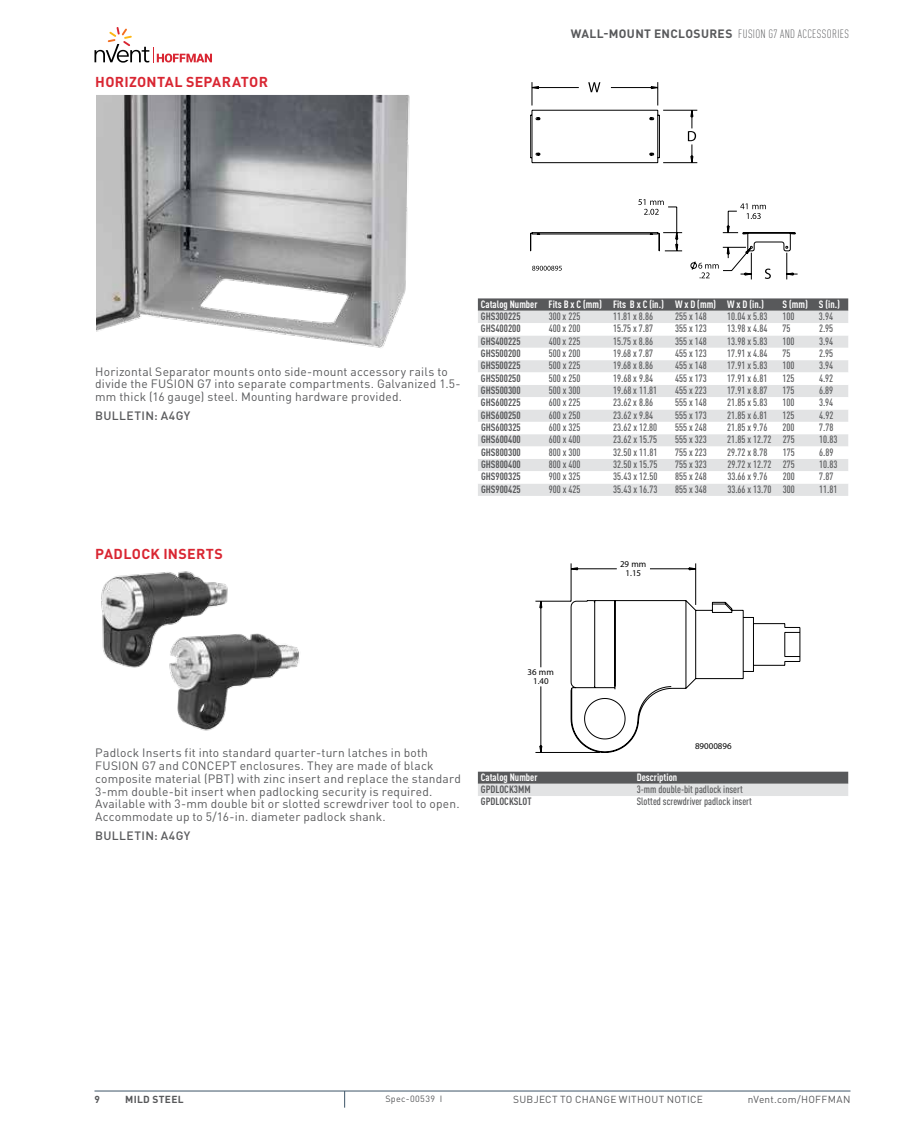
<style>
.page{position:relative;width:918px;height:1134px;background:#fff}
.page>*{position:absolute;margin:0;border:0;box-sizing:border-box;transform-origin:0 0}
.t1{font:700 14.25px "DIN Pro";letter-spacing:.02em;color:#d92632}
.t2{font:12px/12.8px "DIN Pro";letter-spacing:.015em;color:#58595b}
.t3{font:300 condensed 12px "DIN Pro";letter-spacing:.03em;color:#58595b}
.t4{font:500 12px "DIN Pro";letter-spacing:.035em;color:#58595b}
.t5{font:500 condensed 10.5px "DIN Pro";color:#58595b}
.t6{font:700 condensed 10.5px "DIN Pro";color:#58595b}
.t7{font:700 condensed 10.5px "DIN Pro";color:#fff}
.t8{font:10.2px "DIN Pro";letter-spacing:.025em;color:#58595b}
.t9{font:700 10.2px "DIN Pro";letter-spacing:.035em;color:#58595b}
.t10{font:9px "DIN Pro";letter-spacing:.04em;color:#58595b}
.t11{font:8.85px/9.6px "Arial";color:#000;text-align:center}
.s1{font-weight:700;font-stretch:normal}
</style>
<div class="page">
<svg style="left:95px;top:27px;width:117px;height:36px"></svg>
<hr style="left:94px;top:1091px;width:756px;height:1px;background:#3d5567">
<svg style="left:344px;top:1091px;width:1px;height:17px"></svg>
<img style="left:98px;top:97px;width:312px;height:251px">
<div style="left:95px;top:94px;width:324px;height:263px;border:1px solid #fff"></div>
<svg style="left:530px;top:82px;width:268px;height:197px"></svg>
<svg style="left:638px;top:199px;width:26px;height:16px"></svg>
<svg style="left:532px;top:266px;width:30px;height:5px"></svg>
<svg style="left:588px;top:82px;width:12px;height:10px"></svg>
<svg style="left:688px;top:131px;width:8px;height:10px"></svg>
<svg style="left:765px;top:269px;width:6px;height:10px"></svg>
<svg style="left:740px;top:203px;width:26px;height:16px"></svg>
<svg style="left:698px;top:263px;width:21px;height:15px"></svg>
<svg style="left:478px;top:298px;width:370px;height:13px;background:#626264"></svg>
<div style="left:478px;top:311px;width:370px;height:185px;background:#e2e3e4"></div>
<svg style="left:478px;top:323px;width:370px;height:161px"></svg>
<img style="left:101px;top:571px;width:199px;height:160px">
<svg style="left:535px;top:563px;width:265px;height:190px"></svg>
<svg style="left:478px;top:772px;width:370px;height:24px;background:#9fa0a1"></svg>
<h1 class="t1" style="left:95px;top:70px;width:174px">HORIZONTAL SEPARATOR</h1>
<p class="t3" style="left:571px;top:25px;width:279px"><span class="s1">WALL-MOUNT ENCLOSURES</span> FUSION G7 AND ACCESSORIES</p>
<p class="t2" style="left:95px;top:364px;width:367px">Horizontal Separator mounts onto side-mount accessory rails to divide the FUSION G7 into separate compartments. Galvanized 1.5- mm thick (16 gauge) steel. Mounting hardware provided.</p>
<p class="t4" style="left:95px;top:406px;width:96px">BULLETIN: A4GY</p>
<p class="t7" style="left:481px;top:296px;width:285px">Catalog Number Fits B x C (mm) Fits B x C (in.) W x D (mm) W x D (in.)</p>
<p class="t7" style="left:783px;top:296px;width:59px">S (mm) S (in.)</p>
<p class="t6" style="left:481px;top:308px;width:41px">GHS300225</p>
<p class="t5" style="left:549px;top:308px;width:33px">300 x 225</p>
<p class="t5" style="left:613px;top:308px;width:42px">11.81 x 8.86</p>
<p class="t5" style="left:675px;top:308px;width:33px">255 x 148</p>
<p class="t5" style="left:727px;top:308px;width:42px">10.04 x 5.83</p>
<p class="t5" style="left:783px;top:308px;width:14px">100</p>
<p class="t5" style="left:819px;top:308px;width:16px">3.94</p>
<p class="t6" style="left:481px;top:321px;width:41px">GHS400200</p>
<p class="t5" style="left:549px;top:321px;width:33px">400 x 200</p>
<p class="t5" style="left:613px;top:321px;width:42px">15.75 x 7.87</p>
<p class="t5" style="left:675px;top:321px;width:33px">355 x 123</p>
<p class="t5" style="left:727px;top:321px;width:42px">13.98 x 4.84</p>
<p class="t5" style="left:783px;top:321px;width:10px">75</p>
<p class="t5" style="left:819px;top:321px;width:16px">2.95</p>
<p class="t6" style="left:481px;top:333px;width:41px">GHS400225</p>
<p class="t5" style="left:549px;top:333px;width:33px">400 x 225</p>
<p class="t5" style="left:613px;top:333px;width:42px">15.75 x 8.86</p>
<p class="t5" style="left:675px;top:333px;width:33px">355 x 148</p>
<p class="t5" style="left:727px;top:333px;width:42px">13.98 x 5.83</p>
<p class="t5" style="left:783px;top:333px;width:14px">100</p>
<p class="t5" style="left:819px;top:333px;width:16px">3.94</p>
<p class="t6" style="left:481px;top:345px;width:41px">GHS500200</p>
<p class="t5" style="left:549px;top:345px;width:33px">500 x 200</p>
<p class="t5" style="left:613px;top:345px;width:42px">19.68 x 7.87</p>
<p class="t5" style="left:675px;top:345px;width:33px">455 x 123</p>
<p class="t5" style="left:727px;top:345px;width:42px">17.91 x 4.84</p>
<p class="t5" style="left:783px;top:345px;width:10px">75</p>
<p class="t5" style="left:819px;top:345px;width:16px">2.95</p>
<p class="t6" style="left:481px;top:358px;width:41px">GHS500225</p>
<p class="t5" style="left:549px;top:358px;width:33px">500 x 225</p>
<p class="t5" style="left:613px;top:358px;width:42px">19.68 x 8.86</p>
<p class="t5" style="left:675px;top:358px;width:33px">455 x 148</p>
<p class="t5" style="left:727px;top:358px;width:42px">17.91 x 5.83</p>
<p class="t5" style="left:783px;top:358px;width:14px">100</p>
<p class="t5" style="left:819px;top:358px;width:16px">3.94</p>
<p class="t6" style="left:481px;top:370px;width:41px">GHS500250</p>
<p class="t5" style="left:549px;top:370px;width:33px">500 x 250</p>
<p class="t5" style="left:613px;top:370px;width:42px">19.68 x 9.84</p>
<p class="t5" style="left:675px;top:370px;width:33px">455 x 173</p>
<p class="t5" style="left:727px;top:370px;width:42px">17.91 x 6.81</p>
<p class="t5" style="left:783px;top:370px;width:14px">125</p>
<p class="t5" style="left:819px;top:370px;width:16px">4.92</p>
<p class="t6" style="left:481px;top:382px;width:41px">GHS500300</p>
<p class="t5" style="left:549px;top:382px;width:33px">500 x 300</p>
<p class="t5" style="left:613px;top:382px;width:46px">19.68 x 11.81</p>
<p class="t5" style="left:675px;top:382px;width:33px">455 x 223</p>
<p class="t5" style="left:727px;top:382px;width:42px">17.91 x 8.87</p>
<p class="t5" style="left:783px;top:382px;width:14px">175</p>
<p class="t5" style="left:819px;top:382px;width:16px">6.89</p>
<p class="t6" style="left:481px;top:395px;width:41px">GHS600225</p>
<p class="t5" style="left:549px;top:395px;width:33px">600 x 225</p>
<p class="t5" style="left:613px;top:395px;width:42px">23.62 x 8.86</p>
<p class="t5" style="left:675px;top:395px;width:33px">555 x 148</p>
<p class="t5" style="left:727px;top:395px;width:42px">21.85 x 5.83</p>
<p class="t5" style="left:783px;top:395px;width:14px">100</p>
<p class="t5" style="left:819px;top:395px;width:16px">3.94</p>
<p class="t6" style="left:481px;top:407px;width:41px">GHS600250</p>
<p class="t5" style="left:549px;top:407px;width:33px">600 x 250</p>
<p class="t5" style="left:613px;top:407px;width:42px">23.62 x 9.84</p>
<p class="t5" style="left:675px;top:407px;width:33px">555 x 173</p>
<p class="t5" style="left:727px;top:407px;width:42px">21.85 x 6.81</p>
<p class="t5" style="left:783px;top:407px;width:14px">125</p>
<p class="t5" style="left:819px;top:407px;width:16px">4.92</p>
<p class="t6" style="left:481px;top:419px;width:41px">GHS600325</p>
<p class="t5" style="left:549px;top:419px;width:33px">600 x 325</p>
<p class="t5" style="left:613px;top:419px;width:46px">23.62 x 12.80</p>
<p class="t5" style="left:675px;top:419px;width:33px">555 x 248</p>
<p class="t5" style="left:727px;top:419px;width:42px">21.85 x 9.76</p>
<p class="t5" style="left:783px;top:419px;width:14px">200</p>
<p class="t5" style="left:819px;top:419px;width:16px">7.78</p>
<p class="t6" style="left:481px;top:432px;width:41px">GHS600400</p>
<p class="t5" style="left:549px;top:432px;width:33px">600 x 400</p>
<p class="t5" style="left:613px;top:432px;width:46px">23.62 x 15.75</p>
<p class="t5" style="left:675px;top:432px;width:33px">555 x 323</p>
<p class="t5" style="left:727px;top:432px;width:69px">21.85 x 12.72 275</p>
<p class="t5" style="left:819px;top:432px;width:20px">10.83</p>
<p class="t6" style="left:481px;top:444px;width:41px">GHS800300</p>
<p class="t5" style="left:549px;top:444px;width:33px">800 x 300</p>
<p class="t5" style="left:613px;top:444px;width:46px">32.50 x 11.81</p>
<p class="t5" style="left:675px;top:444px;width:33px">755 x 223</p>
<p class="t5" style="left:727px;top:444px;width:42px">29.72 x 8.78</p>
<p class="t5" style="left:783px;top:444px;width:14px">175</p>
<p class="t5" style="left:819px;top:444px;width:16px">6.89</p>
<p class="t6" style="left:481px;top:456px;width:41px">GHS800400</p>
<p class="t5" style="left:549px;top:456px;width:33px">800 x 400</p>
<p class="t5" style="left:613px;top:456px;width:46px">32.50 x 15.75</p>
<p class="t5" style="left:675px;top:456px;width:33px">755 x 323</p>
<p class="t5" style="left:727px;top:456px;width:69px">29.72 x 12.72 275</p>
<p class="t5" style="left:819px;top:456px;width:20px">10.83</p>
<p class="t6" style="left:481px;top:469px;width:41px">GHS900325</p>
<p class="t5" style="left:549px;top:469px;width:33px">900 x 325</p>
<p class="t5" style="left:613px;top:469px;width:46px">35.43 x 12.50</p>
<p class="t5" style="left:675px;top:469px;width:33px">855 x 248</p>
<p class="t5" style="left:727px;top:469px;width:42px">33.66 x 9.76</p>
<p class="t5" style="left:783px;top:469px;width:14px">200</p>
<p class="t5" style="left:819px;top:469px;width:16px">7.87</p>
<p class="t6" style="left:481px;top:481px;width:41px">GHS900425</p>
<p class="t5" style="left:549px;top:481px;width:33px">900 x 425</p>
<p class="t5" style="left:613px;top:481px;width:46px">35.43 x 16.73</p>
<p class="t5" style="left:675px;top:481px;width:33px">855 x 348</p>
<p class="t5" style="left:727px;top:481px;width:69px">33.66 x 13.70 300</p>
<p class="t5" style="left:819px;top:481px;width:20px">11.81</p>
<h1 class="t1" style="left:95px;top:542px;width:129px">PADLOCK INSERTS</h1>
<p class="t11" style="left:620px;top:559px;width:28px">29 mm<br>1.15</p>
<p class="t11" style="left:528px;top:667px;width:28px">36 mm<br>1.40</p>
<p class="t2" style="left:95px;top:746px;width:367px">Padlock Inserts fit into standard quarter-turn latches in both FUSION G7 and CONCEPT enclosures. They are made of black composite material (PBT) with zinc insert and replace the standard 3-mm double-bit insert when padlocking security is required.<br>Available with 3-mm double bit or slotted screwdriver tool to open.<br>Accommodate up to 5/16-in. diameter padlock shank.</p>
<p class="t4" style="left:95px;top:826px;width:96px">BULLETIN: A4GY</p>
<p class="t11" style="left:695px;top:741px;width:38px">89000896</p>
<p class="t7" style="left:481px;top:769px;width:58px">Catalog Number</p>
<p class="t7" style="left:637px;top:769px;width:42px">Description</p>
<p class="t6" style="left:481px;top:781px;width:51px">GPDLOCK3MM</p>
<p class="t5" style="left:637px;top:781px;width:107px">3-mm double-bit padlock insert</p>
<p class="t6" style="left:481px;top:794px;width:52px">GPDLOCKSLOT</p>
<p class="t5" style="left:637px;top:794px;width:117px">Slotted screwdriver padlock insert</p>
<p class="t9" style="left:95px;top:1091px;width:7px">9</p>
<p class="t9" style="left:125px;top:1091px;width:60px">MILD STEEL</p>
<p class="t10" style="left:385px;top:1092px;width:58px">Spec-00539 I</p>
<p class="t8" style="left:513px;top:1091px;width:191px">SUBJECT TO CHANGE WITHOUT NOTICE</p>
<p class="t8" style="left:748px;top:1091px;width:104px">nVent.com/HOFFMAN</p>
</div>
